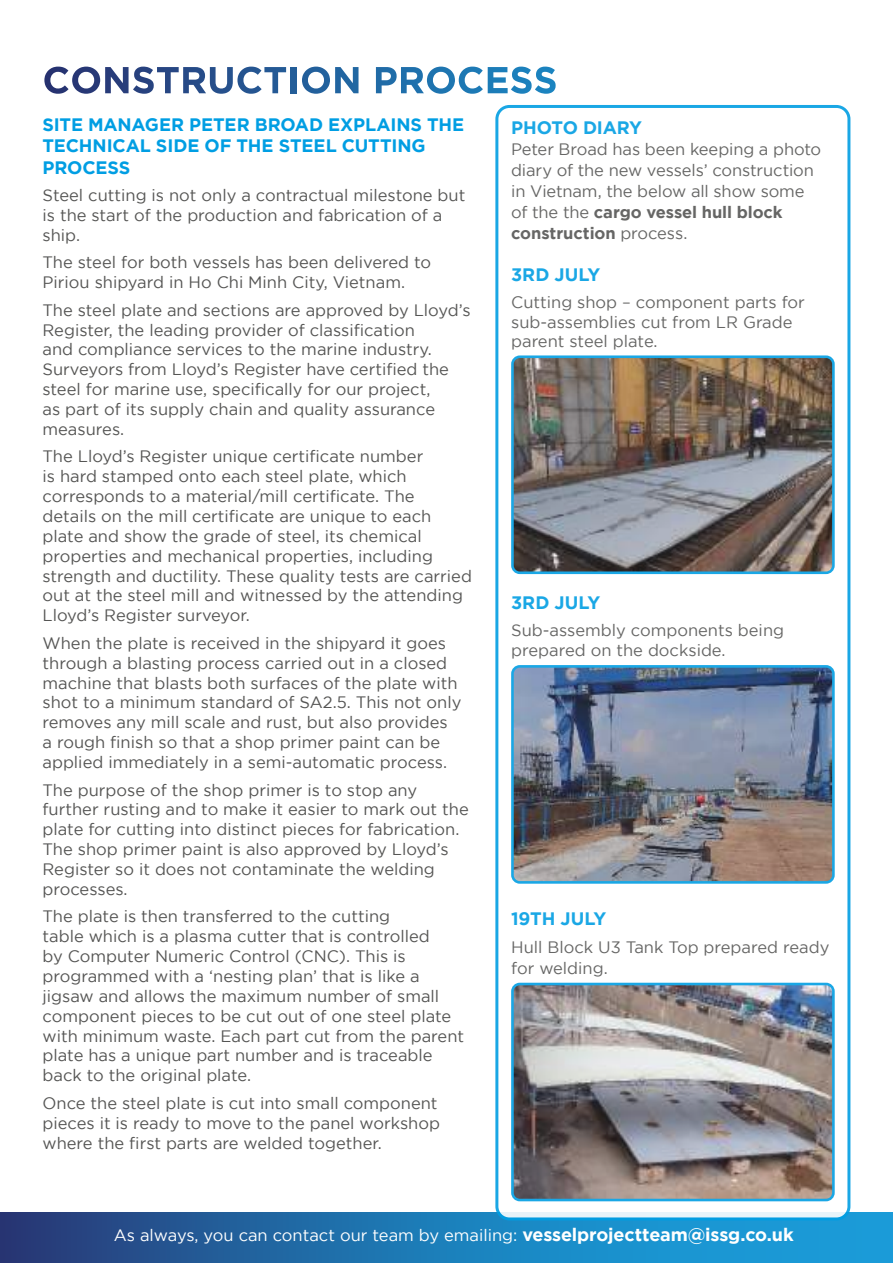
<style>
.page{position:relative;width:893px;height:1263px;background:#fff}
.page>*{position:absolute;margin:0;border:0;box-sizing:border-box;transform-origin:0 0}
.t1{font:700 18px/21.3px "Gotham";letter-spacing:-.005em;color:#009ee3}
.t2{font:16.5px/19.8px "Gotham";color:#555554}
.t3{font:16.5px "Gotham";color:#fff}
.s1{font-weight:700}
.s2{font-weight:700;font-size:18px}
</style>
<div class="page">
<img style="left:0;top:1213px;width:893px;height:50px">
<img style="left:44px;top:67px;width:25px;height:27px">
<img style="left:72px;top:67px;width:28px;height:27px">
<img style="left:105px;top:67px;width:24px;height:26px">
<img style="left:133px;top:67px;width:21px;height:27px">
<img style="left:157px;top:67px;width:22px;height:26px">
<img style="left:183px;top:67px;width:23px;height:26px">
<img style="left:210px;top:67px;width:23px;height:27px">
<img style="left:237px;top:67px;width:25px;height:27px">
<img style="left:264px;top:67px;width:22px;height:26px">
<img style="left:291px;top:67px;width:6px;height:26px">
<img style="left:302px;top:67px;width:28px;height:27px">
<img style="left:335px;top:67px;width:23px;height:26px">
<img style="left:376px;top:67px;width:21px;height:26px">
<img style="left:401px;top:67px;width:23px;height:26px">
<img style="left:427px;top:67px;width:28px;height:27px">
<img style="left:459px;top:67px;width:24px;height:27px">
<img style="left:488px;top:67px;width:20px;height:26px">
<img style="left:511px;top:67px;width:21px;height:27px">
<img style="left:535px;top:67px;width:21px;height:27px">
<div style="left:497px;top:106px;width:352px;height:1113px;background:#fff;border-radius:13px"></div>
<div style="left:495px;top:105px;width:355px;height:1115px;border:3px solid #009ee3;border-radius:13px"></div>
<img style="left:515px;top:359px;width:316px;height:211px">
<div style="left:511px;top:355px;width:324px;height:219px;border:3px solid #009ee3;border-radius:7px"></div>
<img style="left:515px;top:669px;width:316px;height:211px">
<div style="left:511px;top:665px;width:324px;height:219px;border:3px solid #009ee3;border-radius:7px"></div>
<img style="left:515px;top:987px;width:316px;height:210px">
<div style="left:511px;top:983px;width:324px;height:218px;border:3px solid #009ee3;border-radius:7px"></div>
<p class="t1" style="left:43px;top:114px;width:423px">SITE MANAGER PETER BROAD EXPLAINS THE<br>TECHNICAL SIDE OF THE STEEL CUTTING<br>PROCESS</p>
<p class="t2" style="left:43px;top:185px;width:424px">Steel cutting is not only a contractual milestone but is the start of the production and fabrication of a ship.</p>
<p class="t2" style="left:43px;top:252px;width:390px">The steel for both vessels has been delivered to<br>Piriou shipyard in Ho Chi Minh City, Vietnam.</p>
<p class="t2" style="left:43px;top:300px;width:430px">The steel plate and sections are approved by Lloyd’s Register, the leading provider of classification<br>and compliance services to the marine industry.<br>Surveyors from Lloyd’s Register have certified the steel for marine use, specifically for our project,<br>as part of its supply chain and quality assurance measures.</p>
<p class="t2" style="left:43px;top:446px;width:431px">The Lloyd’s Register unique certificate number<br>is hard stamped onto each steel plate, which corresponds to a material/mill certificate. The details on the mill certificate are unique to each plate and show the grade of steel, its chemical properties and mechanical properties, including strength and ductility. These quality tests are carried out at the steel mill and witnessed by the attending Lloyd’s Register surveyor.</p>
<p class="t2" style="left:43px;top:633px;width:420px">When the plate is received in the shipyard it goes through a blasting process carried out in a closed machine that blasts both surfaces of the plate with shot to a minimum standard of SA2.5. This not only removes any mill scale and rust, but also provides<br>a rough finish so that a shop primer paint can be applied immediately in a semi-automatic process.</p>
<p class="t2" style="left:43px;top:779px;width:428px">The purpose of the shop primer is to stop any further rusting and to make it easier to mark out the plate for cutting into distinct pieces for fabrication.<br>The shop primer paint is also approved by Lloyd’s Register so it does not contaminate the welding processes.</p>
<p class="t2" style="left:43px;top:906px;width:423px">The plate is then transferred to the cutting<br>table which is a plasma cutter that is controlled<br>by Computer Numeric Control (CNC). This is programmed with a ‘nesting plan’ that is like a jigsaw and allows the maximum number of small component pieces to be cut out of one steel plate with minimum waste. Each part cut from the parent plate has a unique part number and is traceable back to the original plate.</p>
<p class="t2" style="left:43px;top:1093px;width:399px">Once the steel plate is cut into small component pieces it is ready to move to the panel workshop where the first parts are welded together.</p>
<p class="t1" style="left:511px;top:118px;width:132px">PHOTO DIARY</p>
<p class="t2" style="left:511px;top:140px;width:312px;line-height:21px">Peter Broad has been keeping a photo diary of the new vessels’ construction in Vietnam, the below all show some of the the <span class="s1">cargo vessel hull block construction</span> process.</p>
<p class="t1" style="left:511px;top:265px;width:91px">3RD JULY</p>
<p class="t2" style="left:511px;top:294px;width:295px">Cutting shop – component parts for sub-assemblies cut from LR Grade parent steel plate.</p>
<p class="t1" style="left:511px;top:593px;width:91px">3RD JULY</p>
<p class="t2" style="left:511px;top:622px;width:274px">Sub-assembly components being prepared on the dockside.</p>
<p class="t1" style="left:511px;top:910px;width:97px">19TH JULY</p>
<p class="t2" style="left:511px;top:937px;width:320px;line-height:21.6px">Hull Block U3 Tank Top prepared ready for welding.</p>
<p class="t3" style="left:114px;top:1229px;width:681px">As always, you can contact our team by emailing: <span class="s2">vesselprojectteam@issg.co.uk</span></p>
</div>
